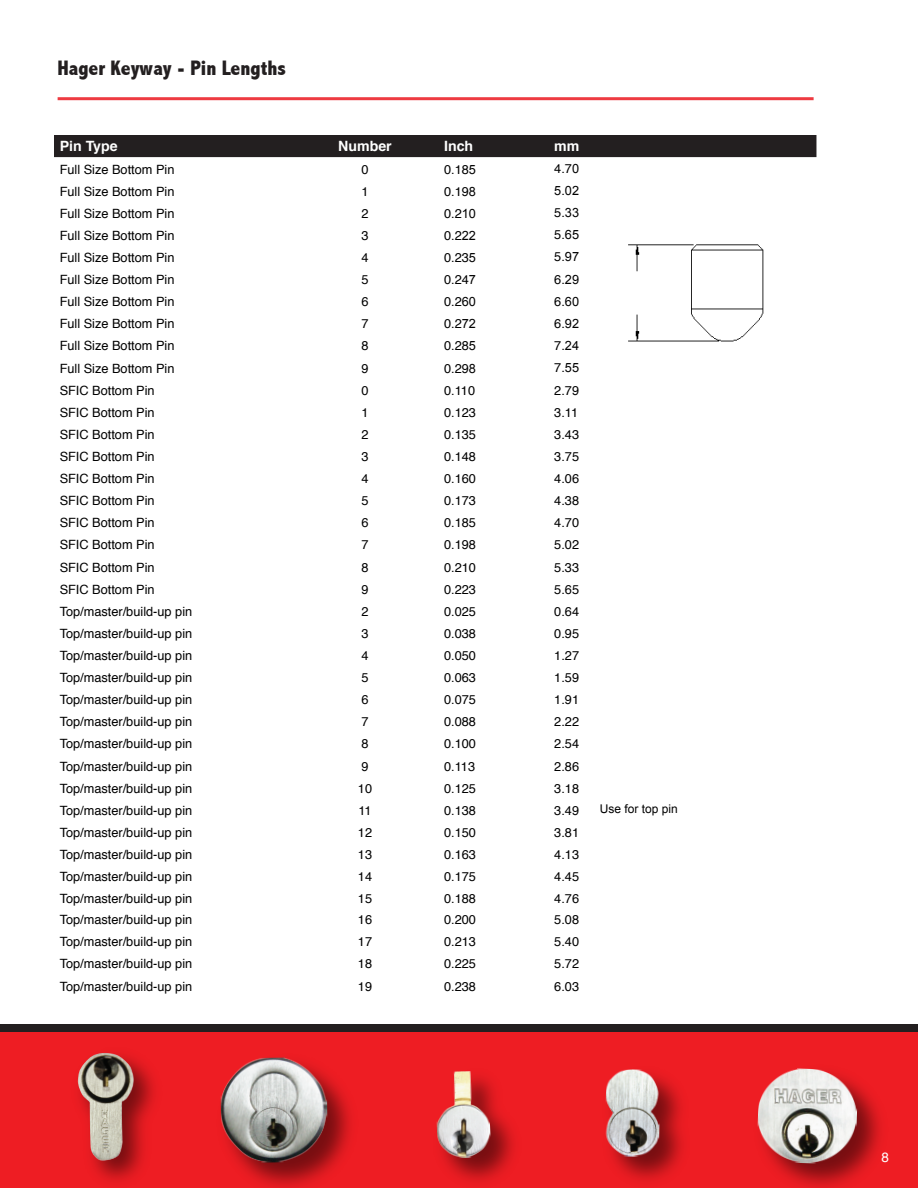
<style>
.page{position:relative;width:918px;height:1188px;background:#fff}
.page>*{position:absolute;margin:0;border:0;box-sizing:border-box;transform-origin:0 0}
.t1{font:800 condensed 21px "Abadi";color:#231f20}
.t2{font:700 14.1px "Helvetica";color:#fff}
.t3{font:13.5px "Helvetica";color:#fff}
.t4{font:12.75px/22.2px "Helvetica";color:#000;text-align:justify}
.t5{font:12px "Arial";color:#000}
.s1{font-family:"Arial"}
</style>
<div class="page">
<img style="left:1px;top:1024px;width:917px;height:164px">
<hr style="left:58px;top:97px;width:756px;height:3px;background:#ee3a41">
<div style="left:54px;top:135px;width:762px;height:22px;background:#231f20"></div>
<img style="left:628px;top:244px;width:136px;height:98px">
<h1 class="t1" style="left:58px;top:56px;width:230px">Hager Keyway - Pin Lengths</h1>
<p class="t2" style="left:60px;top:135px;width:60px">Pin Type</p>
<p class="t2" style="left:338px;top:135px;width:55px">Number</p>
<p class="t2" style="left:444px;top:135px;width:31px">Inch</p>
<p class="t2" style="left:554px;top:135px;width:27px">mm</p>
<p class="t4" style="left:60px;top:158px;width:116px">Full Size Bottom Pin</p>
<p class="t4" style="left:361px;top:158px;width:9px">0</p>
<p class="t4" style="left:444px;top:158px;width:33px">0.18<span class="s1">5</span></p>
<p class="t4" style="left:60px;top:180px;width:116px">Full Size Bottom Pin</p>
<p class="t4" style="left:361px;top:180px;width:9px">1</p>
<p class="t4" style="left:444px;top:180px;width:33px">0.19<span class="s1">8</span></p>
<p class="t4" style="left:60px;top:203px;width:116px">Full Size Bottom Pin</p>
<p class="t4" style="left:361px;top:203px;width:9px">2</p>
<p class="t4" style="left:444px;top:203px;width:33px">0.2<span class="s1">10</span></p>
<p class="t4" style="left:60px;top:225px;width:116px">Full Size Bottom Pin</p>
<p class="t4" style="left:361px;top:225px;width:9px">3</p>
<p class="t4" style="left:444px;top:225px;width:33px">0.2<span class="s1">22</span></p>
<p class="t4" style="left:60px;top:247px;width:116px">Full Size Bottom Pin</p>
<p class="t4" style="left:361px;top:247px;width:9px">4</p>
<p class="t4" style="left:444px;top:247px;width:33px">0.23<span class="s1">5</span></p>
<p class="t4" style="left:60px;top:269px;width:116px">Full Size Bottom Pin</p>
<p class="t4" style="left:361px;top:269px;width:9px">5</p>
<p class="t4" style="left:444px;top:269px;width:33px">0.24<span class="s1">7</span></p>
<p class="t4" style="left:60px;top:291px;width:116px">Full Size Bottom Pin</p>
<p class="t4" style="left:361px;top:291px;width:9px">6</p>
<p class="t4" style="left:444px;top:291px;width:33px">0.2<span class="s1">60</span></p>
<p class="t4" style="left:60px;top:313px;width:116px">Full Size Bottom Pin</p>
<p class="t4" style="left:361px;top:313px;width:9px">7</p>
<p class="t4" style="left:444px;top:313px;width:33px">0.2<span class="s1">72</span></p>
<p class="t4" style="left:60px;top:335px;width:116px">Full Size Bottom Pin</p>
<p class="t4" style="left:361px;top:335px;width:9px">8</p>
<p class="t4" style="left:444px;top:335px;width:33px">0.28<span class="s1">5</span></p>
<p class="t4" style="left:60px;top:357px;width:116px">Full Size Bottom Pin</p>
<p class="t4" style="left:361px;top:357px;width:9px">9</p>
<p class="t4" style="left:444px;top:357px;width:33px">0.29<span class="s1">8</span></p>
<p class="t4" style="left:60px;top:379px;width:97px">SFIC Bottom Pin</p>
<p class="t4" style="left:361px;top:379px;width:9px">0</p>
<p class="t4" style="left:444px;top:379px;width:32px">0.110</p>
<p class="t4" style="left:60px;top:402px;width:97px">SFIC Bottom Pin</p>
<p class="t4" style="left:361px;top:402px;width:9px">1</p>
<p class="t4" style="left:444px;top:402px;width:33px">0.123</p>
<p class="t4" style="left:60px;top:424px;width:97px">SFIC Bottom Pin</p>
<p class="t4" style="left:361px;top:424px;width:9px">2</p>
<p class="t4" style="left:444px;top:424px;width:33px">0.135</p>
<p class="t4" style="left:60px;top:446px;width:97px">SFIC Bottom Pin</p>
<p class="t4" style="left:361px;top:446px;width:9px">3</p>
<p class="t4" style="left:444px;top:446px;width:33px">0.148</p>
<p class="t4" style="left:60px;top:468px;width:97px">SFIC Bottom Pin</p>
<p class="t4" style="left:361px;top:468px;width:9px">4</p>
<p class="t4" style="left:444px;top:468px;width:33px">0.160</p>
<p class="t4" style="left:60px;top:490px;width:97px">SFIC Bottom Pin</p>
<p class="t4" style="left:361px;top:490px;width:9px">5</p>
<p class="t4" style="left:444px;top:490px;width:33px">0.173</p>
<p class="t4" style="left:60px;top:512px;width:97px">SFIC Bottom Pin</p>
<p class="t4" style="left:361px;top:512px;width:9px">6</p>
<p class="t4" style="left:444px;top:512px;width:33px">0.185</p>
<p class="t4" style="left:60px;top:534px;width:97px">SFIC Bottom Pin</p>
<p class="t4" style="left:361px;top:534px;width:9px">7</p>
<p class="t4" style="left:444px;top:534px;width:33px">0.198</p>
<p class="t4" style="left:60px;top:556px;width:97px">SFIC Bottom Pin</p>
<p class="t4" style="left:361px;top:556px;width:9px">8</p>
<p class="t4" style="left:444px;top:556px;width:33px">0.210</p>
<p class="t4" style="left:60px;top:579px;width:97px">SFIC Bottom Pin</p>
<p class="t4" style="left:361px;top:579px;width:9px">9</p>
<p class="t4" style="left:444px;top:579px;width:33px">0.223</p>
<p class="t4" style="left:60px;top:601px;width:134px">Top/master/build-up pin</p>
<p class="t4" style="left:361px;top:601px;width:9px">2</p>
<p class="t4" style="left:444px;top:601px;width:33px">0.025</p>
<p class="t4" style="left:60px;top:623px;width:134px">Top/master/build-up pin</p>
<p class="t4" style="left:361px;top:623px;width:9px">3</p>
<p class="t4" style="left:444px;top:623px;width:33px">0.038</p>
<p class="t4" style="left:60px;top:645px;width:134px">Top/master/build-up pin</p>
<p class="t4" style="left:361px;top:645px;width:9px">4</p>
<p class="t4" style="left:444px;top:645px;width:33px">0.050</p>
<p class="t4" style="left:60px;top:667px;width:134px">Top/master/build-up pin</p>
<p class="t4" style="left:361px;top:667px;width:9px">5</p>
<p class="t4" style="left:444px;top:667px;width:33px">0.063</p>
<p class="t4" style="left:60px;top:689px;width:134px">Top/master/build-up pin</p>
<p class="t4" style="left:361px;top:689px;width:9px">6</p>
<p class="t4" style="left:444px;top:689px;width:33px">0.075</p>
<p class="t4" style="left:554px;top:158px;width:26px">4.7<span class="s1">0<br>5</span>.<span class="s1">02<br></span>5.<span class="s1">33<br></span>5.<span class="s1">65<br></span>5.<span class="s1">97<br></span>6.<span class="s1">29<br></span>6.<span class="s1">60<br></span>6.<span class="s1">92<br></span>7.<span class="s1">24<br></span>7.<span class="s1">55<br></span>2.79<br>3.11<br>3.43<br>3.75<br>4.06<br>4.38<br>4.70<br>5.02<br>5.33<br>5.65<br>0.64<br>0.95<br>1.27<br>1.59<br>1.91</p>
<p class="t4" style="left:60px;top:711px;width:134px">Top/master/build-up pin</p>
<p class="t4" style="left:361px;top:711px;width:9px">7</p>
<p class="t4" style="left:444px;top:711px;width:33px">0.088</p>
<p class="t4" style="left:554px;top:711px;width:26px">2.22</p>
<p class="t4" style="left:60px;top:733px;width:134px">Top/master/build-up pin</p>
<p class="t4" style="left:361px;top:733px;width:9px">8</p>
<p class="t4" style="left:444px;top:733px;width:33px">0.100</p>
<p class="t4" style="left:554px;top:733px;width:26px">2.54</p>
<p class="t4" style="left:60px;top:755px;width:134px">Top/master/build-up pin</p>
<p class="t4" style="left:361px;top:755px;width:9px">9</p>
<p class="t4" style="left:444px;top:755px;width:32px">0.113</p>
<p class="t4" style="left:554px;top:755px;width:26px">2.86</p>
<p class="t4" style="left:60px;top:778px;width:134px">Top/master/build-up pin</p>
<p class="t4" style="left:358px;top:778px;width:16px">10</p>
<p class="t4" style="left:444px;top:778px;width:33px">0.125</p>
<p class="t4" style="left:554px;top:778px;width:26px">3.18</p>
<p class="t4" style="left:60px;top:800px;width:134px">Top/master/build-up pin</p>
<p class="t4" style="left:358px;top:800px;width:15px">11</p>
<p class="t4" style="left:444px;top:800px;width:33px">0.138</p>
<p class="t4" style="left:554px;top:800px;width:26px">3.49</p>
<p class="t4" style="left:60px;top:822px;width:134px">Top/master/build-up pin</p>
<p class="t4" style="left:358px;top:822px;width:16px">12</p>
<p class="t4" style="left:444px;top:822px;width:33px">0.150</p>
<p class="t4" style="left:554px;top:822px;width:26px">3.81</p>
<p class="t4" style="left:60px;top:844px;width:134px">Top/master/build-up pin</p>
<p class="t4" style="left:358px;top:844px;width:16px">13</p>
<p class="t4" style="left:444px;top:844px;width:33px">0.163</p>
<p class="t4" style="left:554px;top:844px;width:26px">4.13</p>
<p class="t4" style="left:60px;top:866px;width:134px">Top/master/build-up pin</p>
<p class="t4" style="left:358px;top:866px;width:16px">14</p>
<p class="t4" style="left:444px;top:866px;width:33px">0.175</p>
<p class="t4" style="left:554px;top:866px;width:26px">4.45</p>
<p class="t4" style="left:60px;top:888px;width:134px">Top/master/build-up pin</p>
<p class="t4" style="left:358px;top:888px;width:16px">15</p>
<p class="t4" style="left:444px;top:888px;width:33px">0.188</p>
<p class="t4" style="left:554px;top:888px;width:26px">4.76</p>
<p class="t4" style="left:60px;top:909px;width:134px">Top/master/build-up pin</p>
<p class="t4" style="left:358px;top:909px;width:16px">16</p>
<p class="t4" style="left:444px;top:909px;width:33px">0.200</p>
<p class="t4" style="left:60px;top:931px;width:134px">Top/master/build-up pin</p>
<p class="t4" style="left:358px;top:931px;width:16px">17</p>
<p class="t4" style="left:444px;top:931px;width:33px">0.213</p>
<p class="t4" style="left:60px;top:953px;width:134px">Top/master/build-up pin</p>
<p class="t4" style="left:358px;top:953px;width:16px">18</p>
<p class="t4" style="left:444px;top:953px;width:33px">0.225</p>
<p class="t4" style="left:60px;top:975px;width:134px">Top/master/build-up pin</p>
<p class="t4" style="left:358px;top:975px;width:16px">19</p>
<p class="t4" style="left:444px;top:975px;width:33px">0.238</p>
<p class="t4" style="left:554px;top:909px;width:26px">5.08<br>5.40<br>5.72<br>6.03</p>
<p class="t5" style="left:600px;top:800px;width:80px">Use for top pin</p>
<p class="t3" style="left:882px;top:1147px;width:9px">8</p>
</div>
